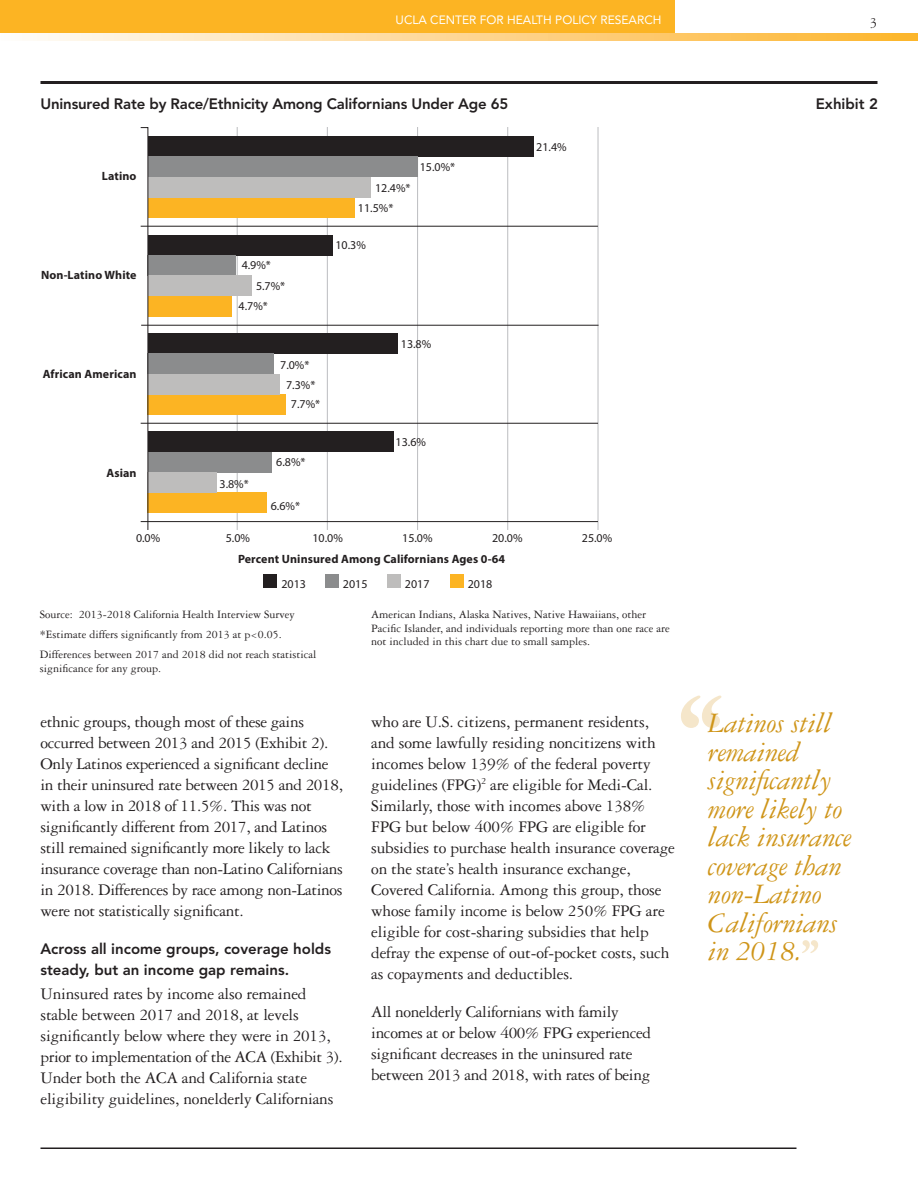
<style>
.page{position:relative;width:918px;height:1188px;background:#fff}
.page>*{position:absolute;margin:0;border:0;box-sizing:border-box;transform-origin:0 0}
.t1{font:700 150px "Garamond Three";color:#f5e6ca}
.t2{font:700 60px "Garamond Three";color:#f5e6ca}
.Pull-Quotes{font:italic 30px/28.5px "Garamond Three";letter-spacing:-.01em;color:#cf9519}
.Text_2{font:17.25px/21px "Garamond Three";letter-spacing:-.01em;color:#231f20}
.Subheads_2{font:800 15px/21px "Avenir";color:#231f20}
.Exhibit_Titles{font:800 15px "Avenir";letter-spacing:-.01em;color:#231f20}
.t3{font:15px "Garamond Three";color:#231f20}
.Footnotes{font:12px/13.5px "Garamond Three";color:#231f20}
.t4{font:12px/20.5px "Myriad Pro";color:#231f20}
.t5{font:700 12px "Myriad Pro";letter-spacing:.01em;color:#231f20}
.t6{font:12px "Avenir";color:#fff}
</style>
<div class="page">
<div style="left:0;top:0;width:675px;height:36px;background:#fcb423"></div>
<svg style="left:0;top:34px;width:918px;height:6px;background:#fdd793"></svg>
<hr style="left:40px;top:1148px;width:756px;height:1px;background:#231f20">
<hr style="left:237px;top:127px;width:1px;height:403px;background:#bcbdc0">
<hr style="left:327px;top:127px;width:1px;height:403px;background:#bcbdc0">
<hr style="left:417px;top:127px;width:1px;height:403px;background:#bcbdc0">
<hr style="left:507px;top:127px;width:1px;height:403px;background:#bcbdc0">
<hr style="left:598px;top:127px;width:1px;height:403px;background:#bcbdc0">
<div style="left:148px;top:493px;width:119px;height:20px;background:#fcb423"></div>
<div style="left:148px;top:394px;width:138px;height:21px;background:#fcb423"></div>
<div style="left:148px;top:296px;width:83px;height:20px;background:#fcb423"></div>
<div style="left:148px;top:197px;width:206px;height:21px;background:#fcb423"></div>
<hr style="left:141px;top:226px;width:457px;height:1px;background:#231f20">
<hr style="left:141px;top:325px;width:458px;height:1px;background:#231f20">
<hr style="left:141px;top:423px;width:457px;height:1px;background:#231f20">
<hr style="left:141px;top:521px;width:457px;height:1px;background:#231f20">
<div style="left:148px;top:136px;width:385px;height:21px;background:#231f20"></div>
<div style="left:148px;top:157px;width:270px;height:20px;background:#8b8c8d"></div>
<div style="left:148px;top:177px;width:222px;height:20px;background:#bebdbc"></div>
<div style="left:148px;top:235px;width:184px;height:20px;background:#231f20"></div>
<div style="left:148px;top:255px;width:88px;height:21px;background:#8b8c8d"></div>
<div style="left:148px;top:276px;width:103px;height:20px;background:#bebdbc"></div>
<div style="left:148px;top:334px;width:249px;height:20px;background:#231f20"></div>
<div style="left:148px;top:354px;width:126px;height:20px;background:#8b8c8d"></div>
<div style="left:148px;top:374px;width:132px;height:20px;background:#bebdbc"></div>
<div style="left:148px;top:432px;width:246px;height:20px;background:#231f20"></div>
<div style="left:148px;top:452px;width:123px;height:20px;background:#8b8c8d"></div>
<div style="left:148px;top:473px;width:69px;height:20px;background:#bebdbc"></div>
<svg style="left:140px;top:127px;width:9px;height:403px"></svg>
<div style="left:264px;top:575px;width:13px;height:13px;background:#231f20"></div>
<div style="left:325px;top:575px;width:14px;height:13px;background:#8b8c8d"></div>
<div style="left:387px;top:575px;width:14px;height:13px;background:#bebdbc"></div>
<div style="left:450px;top:575px;width:14px;height:13px;background:#fcb423"></div>
<hr style="left:40px;top:81px;width:838px;height:3px;background:#231f20">
<p class="t6" style="left:396px;top:13px;width:267px">UCLA CENTER FOR HEALTH POLICY RESEARCH</p>
<p class="t3" style="left:870px;top:14px;width:9px">3</p>
<p class="Exhibit_Titles" style="left:40px;top:95px;width:469px">Uninsured Rate by Race/Ethnicity Among Californians Under Age 65</p>
<p class="Exhibit_Titles" style="left:816px;top:95px;width:64px">Exhibit 2</p>
<p class="t5" style="left:102px;top:168px;width:36px">Latino</p>
<p class="t5" style="left:41px;top:267px;width:97px">Non-Latino White</p>
<p class="t5" style="left:43px;top:366px;width:95px">African American</p>
<p class="t5" style="left:106px;top:465px;width:32px">Asian</p>
<p class="t4" style="left:256px;top:255px;width:31px;text-indent:-14px">4.9%*<br>5.7%*</p>
<p class="t4" style="left:239px;top:295px;width:31px">4.7%*</p>
<p class="t4" style="left:220px;top:473px;width:31px">3.8%*</p>
<p class="t4" style="left:280px;top:354px;width:37px;text-align:center">7.0%*<br>7.3%*</p>
<p class="t4" style="left:291px;top:394px;width:31px">7.7%*</p>
<p class="t4" style="left:276px;top:452px;width:31px">6.8%*</p>
<p class="t4" style="left:271px;top:496px;width:31px">6.6%*</p>
<p class="t4" style="left:375px;top:177px;width:37px">12.4%*</p>
<p class="t4" style="left:358px;top:197px;width:37px">11.5%*</p>
<p class="t4" style="left:420px;top:157px;width:37px">15.0%*</p>
<p class="t4" style="left:335px;top:234px;width:32px">10.3%</p>
<p class="t4" style="left:401px;top:334px;width:32px">13.8%</p>
<p class="t4" style="left:396px;top:432px;width:32px">13.6%</p>
<p class="t4" style="left:136px;top:528px;width:26px">0.0%</p>
<p class="t4" style="left:226px;top:528px;width:26px">5.0%</p>
<p class="t4" style="left:312px;top:528px;width:32px">10.0%</p>
<p class="t4" style="left:402px;top:528px;width:32px">15.0%</p>
<p class="t4" style="left:536px;top:137px;width:32px">21.4%</p>
<p class="t4" style="left:492px;top:528px;width:32px">20.0%</p>
<p class="t4" style="left:582px;top:528px;width:32px">25.0%</p>
<p class="t5" style="left:238px;top:551px;width:269px">Percent Uninsured Among Californians Ages 0-64</p>
<p class="t4" style="left:281px;top:574px;width:26px">2013</p>
<p class="t4" style="left:343px;top:574px;width:26px">2015</p>
<p class="t4" style="left:405px;top:574px;width:26px">2017</p>
<p class="t4" style="left:468px;top:574px;width:26px">2018</p>
<p class="Footnotes" style="left:40px;top:608px;width:256px">Source: 2013-2018 California Health Interview Survey</p>
<p class="Footnotes" style="left:40px;top:628px;width:243px">*Estimate differs significantly from 2013 at p&lt;0.05.</p>
<p class="Footnotes" style="left:40px;top:648px;width:278px">Differences between 2017 and 2018 did not reach statistical significance for any group.</p>
<p class="Text_2" style="left:40px;top:711px;width:304px">ethnic groups, though most of these gains occurred between 2013 and 2015 (Exhibit 2).<br>Only Latinos experienced a significant decline in their uninsured rate between 2015 and 2018, with a low in 2018 of 11.5%. This was not significantly different from 2017, and Latinos still remained significantly more likely to lack insurance coverage than non-Latino Californians in 2018. Differences by race among non-Latinos were not statistically significant.</p>
<p class="Subheads_2" style="left:40px;top:939px;width:292px">Across all income groups, coverage holds steady, but an income gap remains.</p>
<p class="Text_2" style="left:40px;top:984px;width:304px">Uninsured rates by income also remained stable between 2017 and 2018, at levels significantly below where they were in 2013, prior to implementation of the ACA (Exhibit 3).<br>Under both the ACA and California state eligibility guidelines, nonelderly Californians</p>
<p class="Footnotes" style="left:371px;top:608px;width:300px">American Indians, Alaska Natives, Native Hawaiians, other<br>Pacific Islander, and individuals reporting more than one race are not included in this chart due to small samples.</p>
<p class="t1" style="left:674px;top:661px;width:56px">‘‘</p>
<p class="Pull-Quotes" style="left:708px;top:709px;width:145px">Latinos still remained significantly more likely to lack insurance coverage than non-Latino<br>Californians in 2018.</p>
<p class="Text_2" style="left:371px;top:711px;width:305px">who are U.S. citizens, permanent residents, and some lawfully residing noncitizens with incomes below 139% of the federal poverty guidelines (FPG)<sup>2</sup> are eligible for Medi-Cal.<br>Similarly, those with incomes above 138% FPG but below 400% FPG are eligible for subsidies to purchase health insurance coverage on the state’s health insurance exchange, Covered California. Among this group, those whose family income is below 250% FPG are eligible for cost-sharing subsidies that help defray the expense of out-of-pocket costs, such as copayments and deductibles.</p>
<p class="Text_2" style="left:371px;top:1001px;width:281px">All nonelderly Californians with family incomes at or below 400% FPG experienced significant decreases in the uninsured rate between 2013 and 2018, with rates of being</p>
<p class="t2" style="left:799px;top:927px;width:23px">’’</p>
</div>
